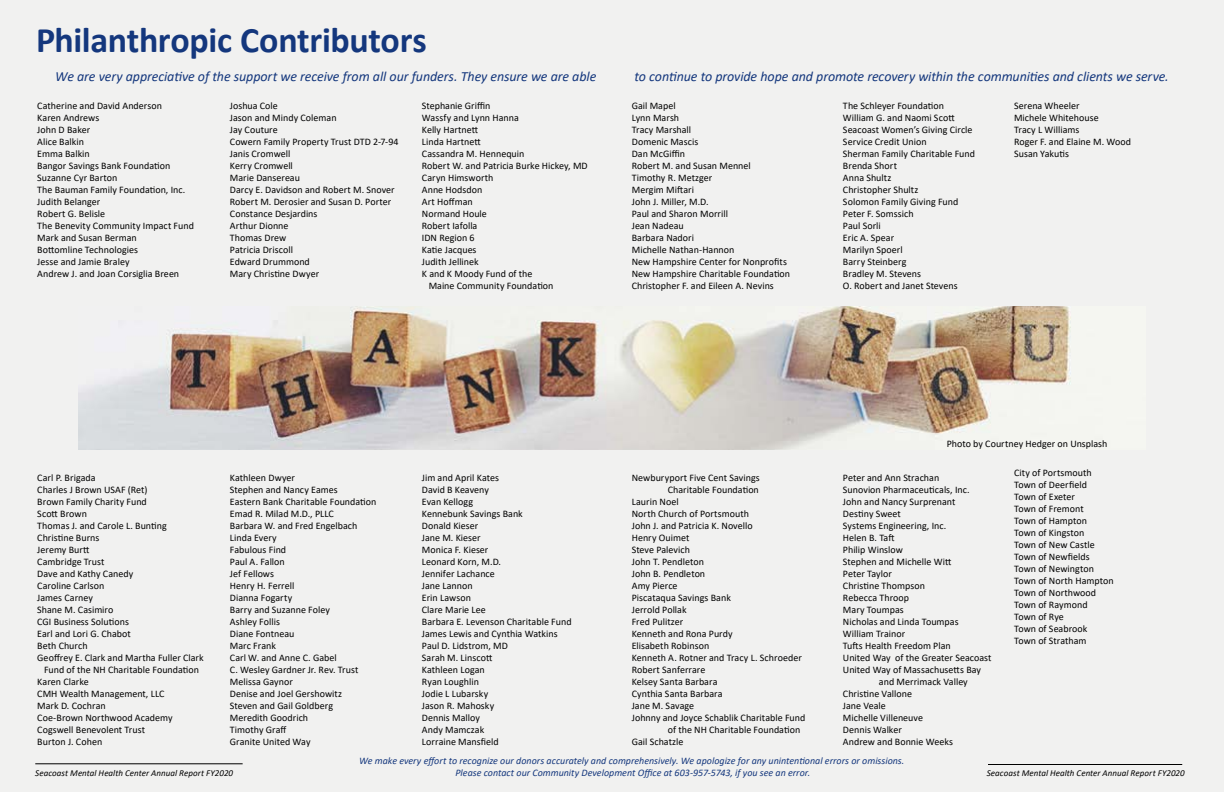
<style>
.page{position:relative;width:1224px;height:792px;background:#f1f1f0}
.page>*{position:absolute;margin:0;border:0;box-sizing:border-box;transform-origin:0 0}
.t1{font:700 36px "Calibri";letter-spacing:-.01em;color:#14377d}
.t2{font:italic 14px "Calibri";letter-spacing:-.01em;color:#14377d}
.t3{font:10px/12px "Calibri";color:#000}
.t4{font:italic 10px/12px "Calibri";color:#14377d;text-align:center}
.t5{font:italic 9px "Calibri";letter-spacing:.005em;color:#000}
</style>
<div class="page">
<hr style="left:35px;top:763px;width:208px;height:1px;background:#000">
<hr style="left:988px;top:764px;width:194px;height:1px;background:#000">
<img style="left:79px;top:306px;width:992px;height:144px">
<h1 class="t1" style="left:36px;top:15px;width:392px">Philanthropic Contributors</h1>
<h2 class="t2" style="left:55px;top:67px;width:543px">We are very appreciative of the support we receive from all our funders. They ensure we are able</h2>
<h2 class="t2" style="left:634px;top:67px;width:536px">to continue to provide hope and promote recovery within the communities and clients we serve.</h2>
<p class="t3" style="left:230px;top:99px;width:170px">Joshua Cole<br>Jason and Mindy Coleman<br>Jay Couture<br>Cowern Family Property Trust DTD 2-7-94<br>Janis Cromwell<br>Kerry Cromwell<br>Marie Dansereau<br>Darcy E. Davidson and Robert M. Snover<br>Robert M. Derosier and Susan D. Porter<br>Constance Desjardins<br>Arthur Dionne<br>Thomas Drew<br>Patricia Driscoll<br>Edward Drummond<br>Mary Christine Dwyer</p>
<p class="t3" style="left:422px;top:99px;width:70px">Stephanie Griffin</p>
<p class="t3" style="left:422px;top:111px;width:98px">Wassfy and Lynn Hanna</p>
<p class="t3" style="left:422px;top:123px;width:58px">Kelly Hartnett</p>
<p class="t3" style="left:422px;top:135px;width:61px">Linda Hartnett</p>
<p class="t3" style="left:422px;top:147px;width:104px">Cassandra M. Hennequin</p>
<p class="t3" style="left:422px;top:159px;width:167px">Robert W. and Patricia Burke Hickey, MD</p>
<p class="t3" style="left:422px;top:171px;width:73px">Caryn Himsworth</p>
<p class="t3" style="left:422px;top:183px;width:62px">Anne Hodsdon</p>
<p class="t3" style="left:422px;top:195px;width:52px">Art Hoffman</p>
<p class="t3" style="left:422px;top:207px;width:67px">Normand Houle</p>
<p class="t3" style="left:422px;top:219px;width:57px">Robert Iafolla</p>
<p class="t3" style="left:422px;top:231px;width:54px">IDN Region 6</p>
<p class="t3" style="left:422px;top:243px;width:56px">Katie Jacques</p>
<p class="t3" style="left:422px;top:255px;width:58px">Judith Jellinek</p>
<p class="t3" style="left:422px;top:267px;width:112px">K and K Moody Fund of the</p>
<p class="t3" style="left:429px;top:279px;width:126px">Maine Community Foundation</p>
<p class="t3" style="left:843px;top:99px;width:134px">The Schleyer Foundation<br>William G. and Naomi Scott<br>Seacoast Women’s Giving Circle<br>Service Credit Union<br>Sherman Family Charitable Fund<br>Brenda Short<br>Anna Shultz<br>Christopher Shultz<br>Solomon Family Giving Fund<br>Peter F. Somssich<br>Paul Sorli<br>Eric A. Spear<br>Marilyn Spoerl<br>Barry Steinberg<br>Bradley M. Stevens<br>O. Robert and Janet Stevens</p>
<p class="t3" style="left:1014px;top:99px;width:119px">Serena Wheeler<br>Michele Whitehouse<br>Tracy L Williams<br>Roger F. and Elaine M. Wood<br>Susan Yakutis</p>
<p class="t3" style="left:37px;top:99px;width:158px">Catherine and David Anderson<br>Karen Andrews<br>John D Baker<br>Alice Balkin<br>Emma Balkin<br>Bangor Savings Bank Foundation<br>Suzanne Cyr Barton<br>The Bauman Family Foundation, Inc.<br>Judith Belanger<br>Robert G. Belisle<br>The Benevity Community Impact Fund<br>Mark and Susan Berman<br>Bottomline Technologies<br>Jesse and Jamie Braley<br>Andrew J. and Joan Corsiglia Breen</p>
<p class="t3" style="left:632px;top:99px;width:160px">Gail Mapel<br>Lynn Marsh<br>Tracy Marshall<br>Domenic Mascis<br>Dan McGiffin<br>Robert M. and Susan Mennel<br>Timothy R. Metzger<br>Mergim Miftari<br>John J. Miller, M.D.<br>Paul and Sharon Morrill<br>Jean Nadeau<br>Barbara Nadori<br>Michelle Nathan-Hannon<br>New Hampshire Center for Nonprofits<br>New Hampshire Charitable Foundation<br>Christopher F. and Eileen A. Nevins</p>
<p class="t3" style="left:37px;top:471px;width:60px">Carl P. Brigada</p>
<p class="t3" style="left:37px;top:483px;width:112px">Charles J Brown USAF (Ret)</p>
<p class="t3" style="left:37px;top:495px;width:111px">Brown Family Charity Fund</p>
<p class="t3" style="left:37px;top:507px;width:51px">Scott Brown</p>
<p class="t3" style="left:37px;top:519px;width:131px">Thomas J. and Carole L. Bunting</p>
<p class="t3" style="left:37px;top:531px;width:64px">Christine Burns</p>
<p class="t3" style="left:37px;top:543px;width:54px">Jeremy Burtt</p>
<p class="t3" style="left:37px;top:555px;width:69px">Cambridge Trust</p>
<p class="t3" style="left:37px;top:567px;width:98px">Dave and Kathy Canedy</p>
<p class="t3" style="left:37px;top:579px;width:68px">Caroline Carlson</p>
<p class="t3" style="left:37px;top:591px;width:57px">James Carney</p>
<p class="t3" style="left:37px;top:603px;width:78px">Shane M. Casimiro</p>
<p class="t3" style="left:37px;top:615px;width:93px">CGI Business Solutions</p>
<p class="t3" style="left:37px;top:627px;width:95px">Earl and Lori G. Chabot</p>
<p class="t3" style="left:37px;top:639px;width:52px">Beth Church</p>
<p class="t3" style="left:37px;top:651px;width:168px">Geoffrey E. Clark and Martha Fuller Clark</p>
<p class="t3" style="left:44px;top:663px;width:157px">Fund of the NH Charitable Foundation</p>
<p class="t3" style="left:37px;top:675px;width:53px">Karen Clarke</p>
<p class="t3" style="left:37px;top:687px;width:129px">CMH Wealth Management, LLC</p>
<p class="t3" style="left:37px;top:699px;width:70px">Mark D. Cochran</p>
<p class="t3" style="left:37px;top:711px;width:137px">Coe-Brown Northwood Academy</p>
<p class="t3" style="left:37px;top:723px;width:109px">Cogswell Benevolent Trust</p>
<p class="t3" style="left:37px;top:735px;width:66px">Burton J. Cohen</p>
<p class="t3" style="left:230px;top:471px;width:148px">Kathleen Dwyer<br>Stephen and Nancy Eames<br>Eastern Bank Charitable Foundation<br>Emad R. Milad M.D., PLLC<br>Barbara W. and Fred Engelbach<br>Linda Every<br>Fabulous Find<br>Paul A. Fallon<br>Jef Fellows<br>Henry H. Ferrell<br>Dianna Fogarty<br>Barry and Suzanne Foley<br>Ashley Follis<br>Diane Fontneau<br>Marc Frank<br>Carl W. and Anne C. Gabel<br>C. Wesley Gardner Jr. Rev. Trust<br>Melissa Gaynor<br>Denise and Joel Gershowitz<br>Steven and Gail Goldberg<br>Meredith Goodrich<br>Timothy Graff<br>Granite United Way</p>
<p class="t3" style="left:422px;top:471px;width:151px">Jim and April Kates<br>David B Keaveny<br>Evan Kellogg<br>Kennebunk Savings Bank<br>Donald Kieser<br>Jane M. Kieser<br>Monica F. Kieser<br>Leonard Korn, M.D.<br>Jennifer Lachance<br>Jane Lannon<br>Erin Lawson<br>Clare Marie Lee<br>Barbara E. Levenson Charitable Fund<br>James Lewis and Cynthia Watkins<br>Paul D. Lidstrom, MD<br>Sarah M. Linscott<br>Kathleen Logan<br>Ryan Loughlin<br>Jodie L Lubarsky<br>Jason R. Mahosky<br>Dennis Malloy<br>Andy Mamczak<br>Lorraine Mansfield</p>
<p class="t3" style="left:632px;top:471px;width:129px">Newburyport Five Cent Savings</p>
<p class="t3" style="left:668px;top:483px;width:93px">Charitable Foundation</p>
<p class="t3" style="left:632px;top:495px;width:48px">Laurin Noel</p>
<p class="t3" style="left:632px;top:507px;width:119px">North Church of Portsmouth</p>
<p class="t3" style="left:632px;top:519px;width:122px">John J. and Patricia K. Novello</p>
<p class="t3" style="left:632px;top:531px;width:59px">Henry Ouimet</p>
<p class="t3" style="left:632px;top:543px;width:60px">Steve Palevich</p>
<p class="t3" style="left:632px;top:555px;width:74px">John T. Pendleton</p>
<p class="t3" style="left:632px;top:567px;width:75px">John B. Pendleton</p>
<p class="t3" style="left:632px;top:579px;width:47px">Amy Pierce</p>
<p class="t3" style="left:632px;top:591px;width:101px">Piscataqua Savings Bank</p>
<p class="t3" style="left:632px;top:603px;width:56px">Jerrold Pollak</p>
<p class="t3" style="left:632px;top:615px;width:53px">Fred Pulitzer</p>
<p class="t3" style="left:632px;top:627px;width:102px">Kenneth and Rona Purdy</p>
<p class="t3" style="left:632px;top:639px;width:79px">Elisabeth Robinson</p>
<p class="t3" style="left:632px;top:651px;width:172px">Kenneth A. Rotner and Tracy L. Schroeder</p>
<p class="t3" style="left:632px;top:663px;width:75px">Robert Sanferrare</p>
<p class="t3" style="left:632px;top:675px;width:87px">Kelsey Santa Barbara</p>
<p class="t3" style="left:632px;top:687px;width:92px">Cynthia Santa Barbara</p>
<p class="t3" style="left:632px;top:699px;width:64px">Jane M. Savage</p>
<p class="t3" style="left:632px;top:711px;width:175px">Johnny and Joyce Schablik Charitable Fund</p>
<p class="t3" style="left:668px;top:723px;width:134px">of the NH Charitable Foundation</p>
<p class="t3" style="left:632px;top:735px;width:53px">Gail Schatzle</p>
<p class="t3" style="left:947px;top:437px;width:162px">Photo by Courtney Hedger on Unsplash</p>
<p class="t3" style="left:843px;top:471px;width:98px">Peter and Ann Strachan</p>
<p class="t3" style="left:843px;top:483px;width:128px">Sunovion Pharmaceuticals, Inc.</p>
<p class="t3" style="left:843px;top:495px;width:114px">John and Nancy Surprenant</p>
<p class="t3" style="left:843px;top:507px;width:59px">Destiny Sweet</p>
<p class="t3" style="left:843px;top:519px;width:105px">Systems Engineering, Inc.</p>
<p class="t3" style="left:843px;top:531px;width:53px">Helen B. Taft</p>
<p class="t3" style="left:843px;top:543px;width:61px">Philip Winslow</p>
<p class="t3" style="left:843px;top:555px;width:110px">Stephen and Michelle Witt</p>
<p class="t3" style="left:843px;top:567px;width:50px">Peter Taylor</p>
<p class="t3" style="left:843px;top:579px;width:84px">Christine Thompson</p>
<p class="t3" style="left:843px;top:591px;width:68px">Rebecca Throop</p>
<p class="t3" style="left:843px;top:603px;width:62px">Mary Toumpas</p>
<p class="t3" style="left:843px;top:615px;width:117px">Nicholas and Linda Toumpas</p>
<p class="t3" style="left:843px;top:627px;width:64px">William Trainor</p>
<p class="t3" style="left:843px;top:639px;width:109px">Tufts Health Freedom Plan</p>
<p class="t3" style="left:843px;top:651px;width:150px">United Way of the Greater Seacoast</p>
<p class="t3" style="left:843px;top:663px;width:140px">United Way of Massachusetts Bay</p>
<p class="t3" style="left:879px;top:675px;width:90px">and Merrimack Valley</p>
<p class="t3" style="left:843px;top:687px;width:71px">Christine Vallone</p>
<p class="t3" style="left:843px;top:699px;width:44px">Jane Veale</p>
<p class="t3" style="left:843px;top:711px;width:82px">Michelle Villeneuve</p>
<p class="t3" style="left:843px;top:723px;width:60px">Dennis Walker</p>
<p class="t3" style="left:843px;top:735px;width:112px">Andrew and Bonnie Weeks</p>
<p class="t3" style="left:1014px;top:466px;width:101px">City of Portsmouth<br>Town of Deerfield<br>Town of Exeter<br>Town of Fremont<br>Town of Hampton<br>Town of Kingston<br>Town of New Castle<br>Town of Newfields<br>Town of Newington<br>Town of North Hampton<br>Town of Northwood<br>Town of Raymond<br>Town of Rye<br>Town of Seabrook<br>Town of Stratham</p>
<p class="t4" style="left:359px;top:754px;width:547px">We make every effort to recognize our donors accurately and comprehensively. We apologize for any unintentional errors or omissions.<br>Please contact our Community Development Office at 603-957-5743, if you see an error.</p>
<p class="t5" style="left:35px;top:767px;width:199px">Seacoast Mental Health Center Annual Report FY2020</p>
<p class="t5" style="left:987px;top:767px;width:199px">Seacoast Mental Health Center Annual Report FY2020</p>
</div>
